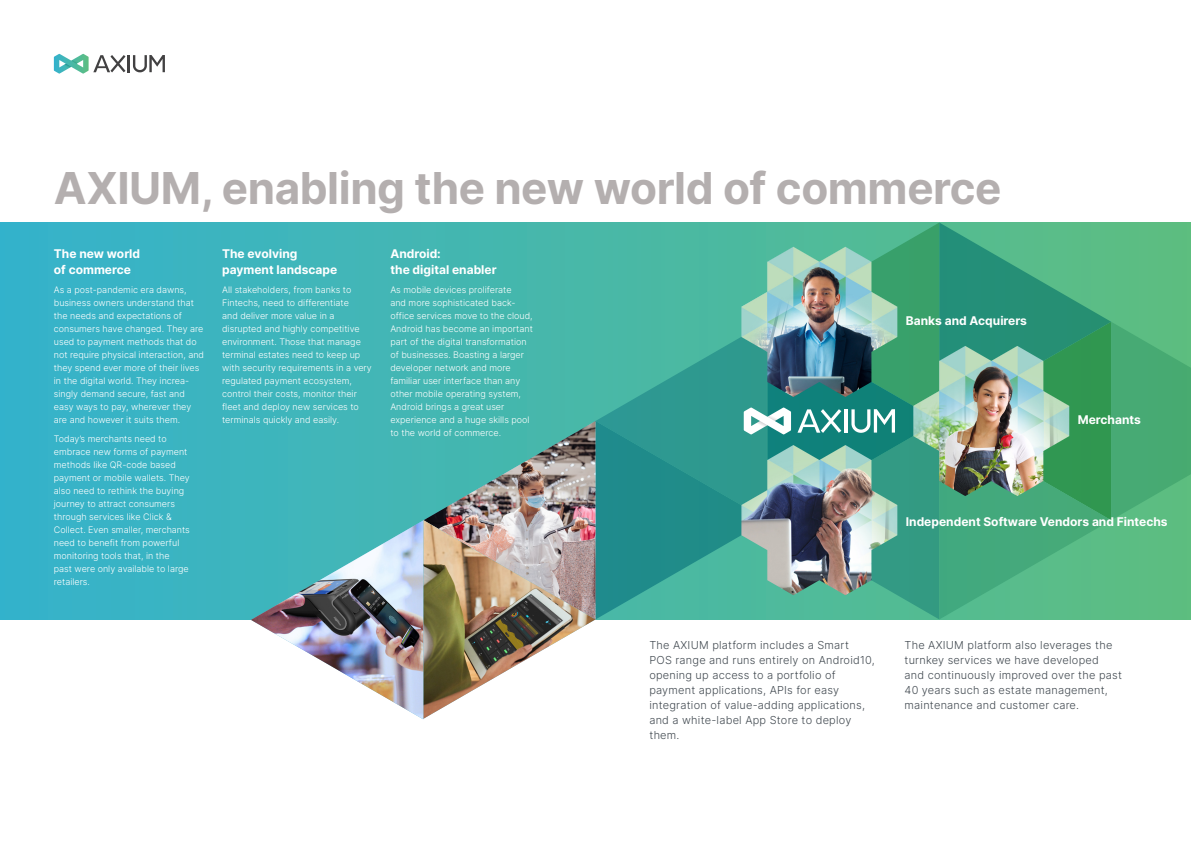
<style>
.page{position:relative;width:1191px;height:842px;background:#fff}
.page>*{position:absolute;margin:0;border:0;box-sizing:border-box;transform-origin:0 0}
.TITRE_68{font:700 44px "Inter";letter-spacing:-.01em;color:#b4afaf}
.SOUS-TITRE_12{font:700 12px/16px "Inter";color:#fff}
.Texte_11{font:300 11px/15px "Inter";letter-spacing:.02em;color:#414950}
.TEXTE_9{font:300 9px/13px "Inter";color:#fff}
</style>
<div class="page">
<div style="left:0;top:223px;width:1191px;height:396px;background:#39b3c5"></div>
<svg style="left:54px;top:54px;width:111px;height:20px"></svg>
<img style="left:251px;top:223px;width:940px;height:496px">
<p class="TITRE_68" style="left:54px;top:156px;width:949px">AXIUM, enabling the new world of commerce</p>
<p class="SOUS-TITRE_12" style="left:54px;top:246px;width:88px">The new world of commerce</p>
<p class="TEXTE_9" style="left:54px;top:283px;width:152px">As a post-pandemic era dawns, business owners understand that the needs and expectations of consumers have changed. They are used to payment methods that do not require physical interaction, and they spend ever more of their lives in the digital world. They increa&shy;singly demand secure, fast and easy ways to pay, wherever they are and however it suits them.</p>
<p class="TEXTE_9" style="left:54px;top:432px;width:138px">Today’s merchants need to embrace new forms of payment methods like QR-code based payment or mobile wallets. They also need to rethink the buying journey to attract consumers through services like Click &amp;<br>Collect. Even smaller, merchants need to benefit from powerful monitoring tools that, in the past were only available to large retailers.</p>
<p class="SOUS-TITRE_12" style="left:222px;top:246px;width:117px">The evolving payment landscape</p>
<p class="TEXTE_9" style="left:222px;top:283px;width:151px">All stakeholders, from banks to<br>Fintechs, need to differentiate<br>and deliver more value in a disrupted and highly competitive environment. Those that manage terminal estates need to keep up with security requirements in a very regulated payment ecosystem, control their costs, monitor their fleet and deploy new services to terminals quickly and easily.</p>
<p class="SOUS-TITRE_12" style="left:390px;top:246px;width:108px">Android:<br>the digital enabler</p>
<p class="TEXTE_9" style="left:390px;top:283px;width:144px">As mobile devices proliferate<br>and more sophisticated back&shy;office services move to the cloud,<br>Android has become an important part of the digital transformation of businesses. Boasting a larger developer network and more familiar user interface than any other mobile operating system,<br>Android brings a great user experience and a huge skills pool to the world of commerce.</p>
<p class="SOUS-TITRE_12" style="left:906px;top:312px;width:123px">Banks and Acquirers</p>
<p class="SOUS-TITRE_12" style="left:1077px;top:412px;width:65px">Merchants</p>
<p class="SOUS-TITRE_12" style="left:906px;top:514px;width:263px">Independent Software Vendors and Fintechs</p>
<p class="Texte_11" style="left:649px;top:637px;width:227px">The AXIUM platform includes a Smart<br>POS range and runs entirely on Android10, opening up access to a portfolio of payment applications, APIs for easy integration of value-adding applications, and a white-label App Store to deploy them.</p>
<p class="Texte_11" style="left:904px;top:637px;width:219px">The AXIUM platform also leverages the turnkey services we have developed<br>and continuously improved over the past 40 years such as estate management, maintenance and customer care.</p>
</div>
